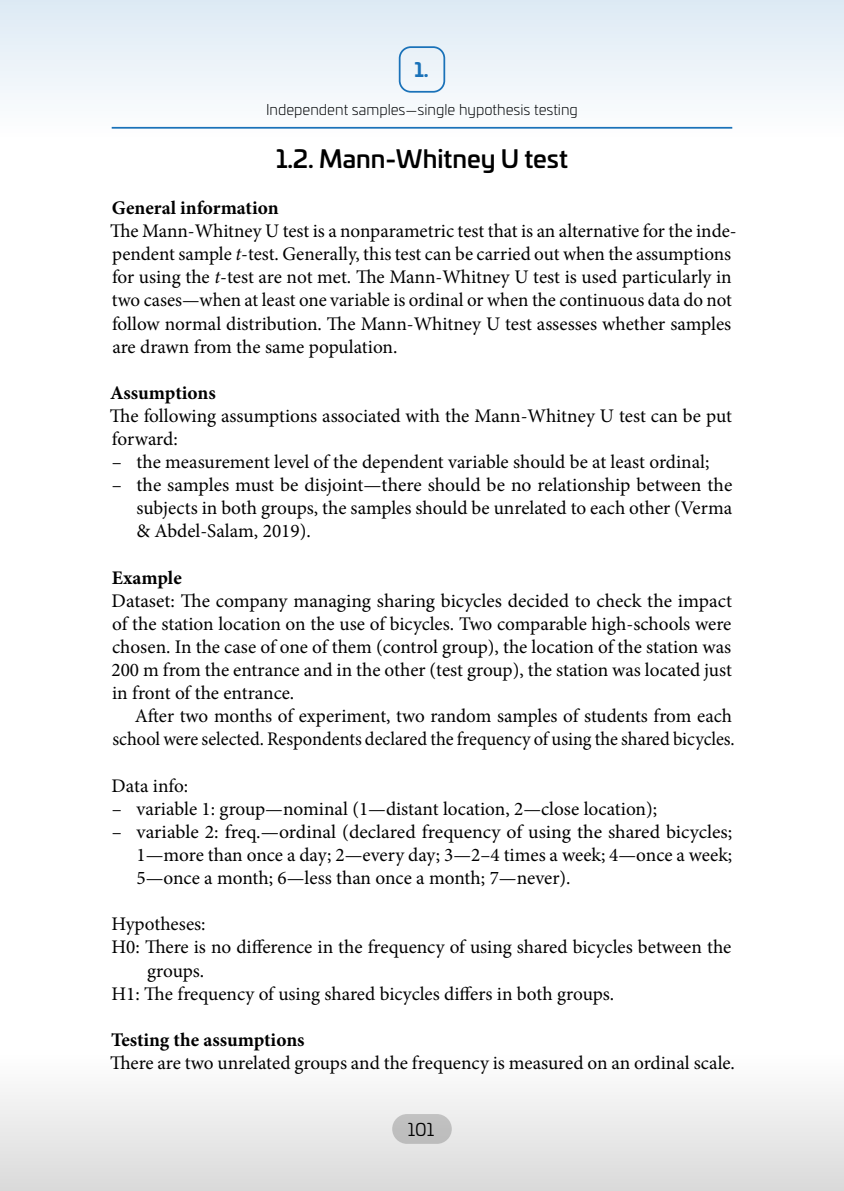
<style>
.page{position:relative;width:844px;height:1191px;background:#fff}
.page>*{position:absolute;margin:0;border:0;box-sizing:border-box;transform-origin:0 0}
.t1{font:500 24.5px "Univia Pro";color:#000}
.t2{font:19.25px/23.1px "Minion Pro";letter-spacing:-.005em;color:#000;text-align:justify}
.t3{font:700 19.25px "Minion Pro";color:#000}
.t4{font:700 19.25px "Univia Pro";color:#1a72b9}
.t5{font:17.5px "Univia Pro";color:#000}
.t6{font:300 14.88px "Univia Pro";color:#000}
.s1{font-style:italic}
</style>
<div class="page">
<div style="left:0;top:1052px;width:843px;height:139px;background:linear-gradient(to bottom,#fff,#d9d9d9)"></div>
<div style="left:0;top:0;width:843px;height:139px;background:linear-gradient(to bottom,#dfebf5,#f7fafc)"></div>
<p class="t4" style="left:414px;top:55px;width:16px">1.</p>
<p class="t6" style="left:266px;top:99px;width:313px">Independent samples—single hypothesis testing</p>
<p class="t1" style="left:276px;top:140px;width:293px">1.2. Mann-Whitney U test</p>
<p class="t3" style="left:112px;top:194px;width:168px">General information</p>
<p class="t2" style="left:110px;top:219px;width:628px;text-align:left">The Mann-Whitney U test is a nonparametric test that is an alternative for the inde&shy;pendent sample <span class="s1">t</span>-test. Generally, this test can be carried out when the assumptions for using the <span class="s1">t</span>-test are not met. The Mann-Whitney U test is used particularly in two cases—when at least one variable is ordinal or when the continuous data do not follow normal distribution. The Mann-Whitney U test assesses whether samples are drawn from the same population.</p>
<p class="t3" style="left:110px;top:379px;width:107px">Assumptions</p>
<p class="t2" style="left:110px;top:404px;width:623px">The following assumptions associated with the Mann-Whitney U test can be put forward:</p>
<p class="t2" style="left:112px;top:450px;width:599px">– the measurement level of the dependent variable should be at least ordinal;</p>
<p class="t2" style="left:136px;top:473px;width:597px;text-indent:-25px">– the samples must be disjoint—there should be no relationship between the subjects in both groups, the samples should be unrelated to each other (Verma &amp; Abdel-Salam, 2019).</p>
<p class="t3" style="left:112px;top:564px;width:72px">Example</p>
<p class="t2" style="left:111px;top:589px;width:622px">Dataset: The company managing sharing bicycles decided to check the impact of the station location on the use of bicycles. Two comparable high-schools were chosen. In the case of one of them (control group), the location of the station was 200 m from the entrance and in the other (test group), the station was located just in front of the entrance.</p>
<p class="t2" style="left:112px;top:704px;width:623px;text-align:right">After two months of experiment, two random samples of students from each school were selected. Respondents declared the frequency of using the shared bicycles.</p>
<p class="t2" style="left:112px;top:774px;width:78px">Data info:</p>
<p class="t2" style="left:112px;top:797px;width:547px">– variable 1: group—nominal (1—distant location, 2—close location);</p>
<p class="t2" style="left:136px;top:820px;width:597px;text-indent:-25px">– variable 2: freq.—ordinal (declared frequency of using the shared bicycles; 1—more than once a day; 2—every day; 3—2–4 times a week; 4—once a week; 5—once a month; 6—less than once a month; 7—never).</p>
<p class="t2" style="left:111px;top:912px;width:96px">Hypotheses:</p>
<p class="t2" style="left:111px;top:935px;width:621px">H0: There is no difference in the frequency of using shared bicycles between the</p>
<p class="t2" style="left:147px;top:959px;width:59px">groups.</p>
<p class="t2" style="left:111px;top:982px;width:504px">H1: The frequency of using shared bicycles differs in both groups.</p>
<p class="t3" style="left:111px;top:1026px;width:195px">Testing the assumptions</p>
<p class="t2" style="left:110px;top:1051px;width:626px">There are two unrelated groups and the frequency is measured on an ordinal scale.</p>
<p class="t5" style="left:408px;top:1116px;width:28px">101</p>
</div>
